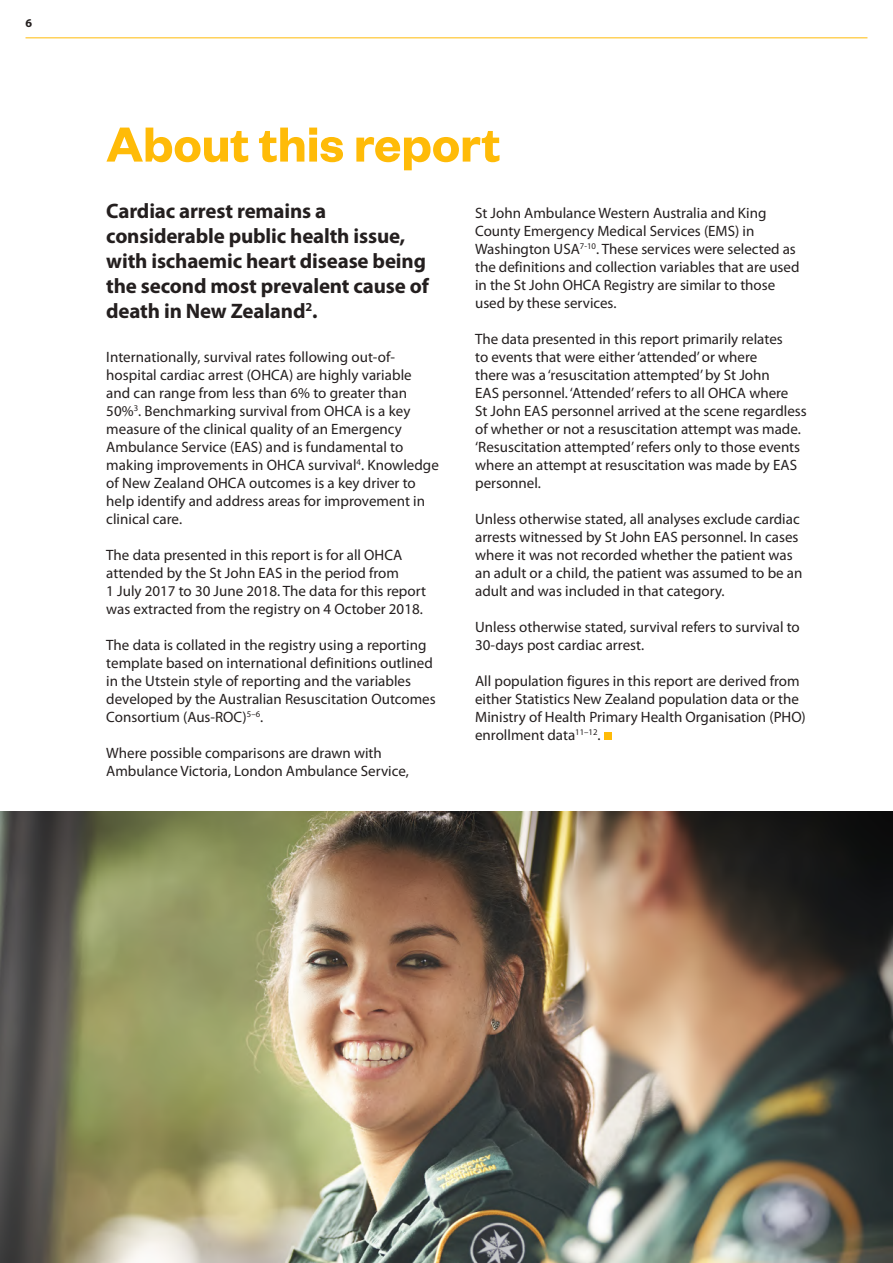
<style>
.page{position:relative;width:893px;height:1263px;background:#fff}
.page>*{position:absolute;margin:0;border:0;box-sizing:border-box;transform-origin:0 0}
.t1{font:600 54px "Founders Grotesk";color:#ffbb08}
.t2{font:700 21px/25.2px "Myriad Pro";letter-spacing:-.01em;color:#241f1f}
.t3{font:15px/18px "Myriad Pro";color:#241f1f}
.t4{font:700 12px "Myriad Pro";color:#241f1f}
</style>
<div class="page">
<hr style="left:26px;top:37px;width:841px;height:1px;background:#ffbb08">
<img style="left:0;top:812px;width:893px;height:451px">
<div style="left:604px;top:732px;width:7px;height:8px;background:#ffbb08"></div>
<p class="t4" style="left:26px;top:15px;width:8px">6</p>
<h1 class="t1" style="left:106px;top:110px;width:396px">About this report</h1>
<h2 class="t2" style="left:106px;top:197px;width:324px">Cardiac arrest remains a considerable public health issue, with ischaemic heart disease being the second most prevalent cause of death in New Zealand<sup>2</sup>.</h2>
<p class="t3" style="left:106px;top:347px;width:334px">Internationally, survival rates following out-of&shy;hospital cardiac arrest (OHCA) are highly variable and can range from less than 6% to greater than 50%<sup>3</sup>. Benchmarking survival from OHCA is a key measure of the clinical quality of an Emergency Ambulance Service (EAS) and is fundamental to making improvements in OHCA survival<sup>4</sup>. Knowledge of New Zealand OHCA outcomes is a key driver to help identify and address areas for improvement in clinical care.</p>
<p class="t3" style="left:106px;top:545px;width:321px">The data presented in this report is for all OHCA attended by the St John EAS in the period from<br>1 July 2017 to 30 June 2018. The data for this report was extracted from the registry on 4 October 2018.</p>
<p class="t3" style="left:106px;top:635px;width:331px">The data is collated in the registry using a reporting template based on international definitions outlined in the Utstein style of reporting and the variables developed by the Australian Resuscitation Outcomes Consortium (Aus-ROC)<sup>5–6</sup>.</p>
<p class="t3" style="left:106px;top:743px;width:304px">Where possible comparisons are drawn with<br>Ambulance Victoria, London Ambulance Service,</p>
<p class="t3" style="left:475px;top:203px;width:326px">St John Ambulance Western Australia and King County Emergency Medical Services (EMS) in Washington USA<sup>7-10</sup>. These services were selected as the definitions and collection variables that are used in the St John OHCA Registry are similar to those used by these services.</p>
<p class="t3" style="left:475px;top:329px;width:333px">The data presented in this report primarily relates<br>to events that were either ‘attended’ or where<br>there was a ‘resuscitation attempted’ by St John<br>EAS personnel. ‘Attended’ refers to all OHCA where<br>St John EAS personnel arrived at the scene regardless of whether or not a resuscitation attempt was made. ‘Resuscitation attempted’ refers only to those events where an attempt at resuscitation was made by EAS personnel.</p>
<p class="t3" style="left:475px;top:509px;width:329px">Unless otherwise stated, all analyses exclude cardiac arrests witnessed by St John EAS personnel. In cases where it was not recorded whether the patient was an adult or a child, the patient was assumed to be an adult and was included in that category.</p>
<p class="t3" style="left:475px;top:617px;width:326px">Unless otherwise stated, survival refers to survival to<br>30-days post cardiac arrest.</p>
<p class="t3" style="left:475px;top:671px;width:332px">All population figures in this report are derived from either Statistics New Zealand population data or the Ministry of Health Primary Health Organisation (PHO) enrollment data<sup>11–12</sup>.</p>
</div>
